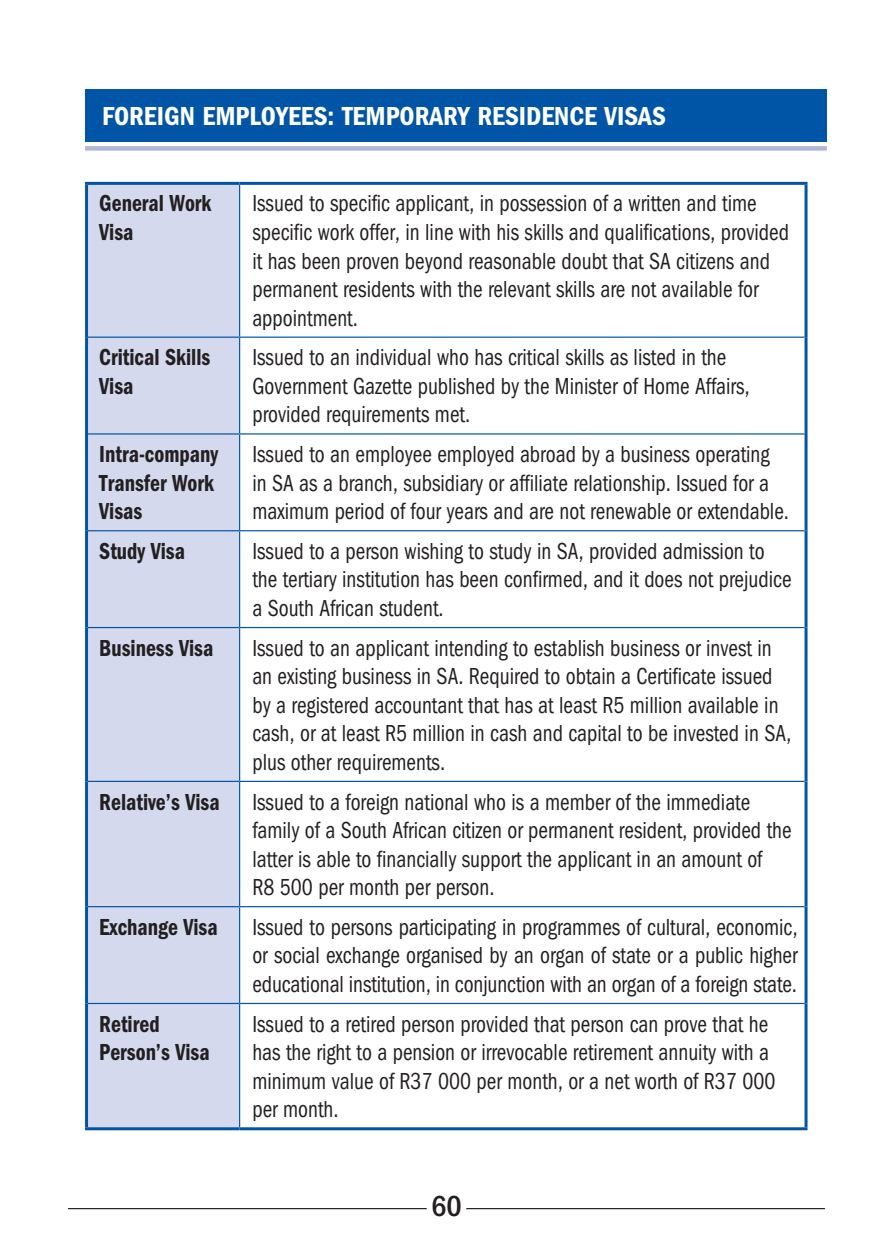
<style>
.page{position:relative;width:893px;height:1259px;background:#fff}
.page>*{position:absolute;margin:0;border:0;box-sizing:border-box;transform-origin:0 0}
.t1{font:500 condensed 30px "ITC Franklin Gothic Std";color:#231f20}
.t2{font:27px "ITC Franklin Gothic Std Dm Cd";color:#fff}
.t3{font:condensed 24px/28.5px "ITC Franklin Gothic Std";color:#231f20;scale:.9 1}
.t4{font:24px/28.5px "ITC Franklin Gothic Std Dm Cd";color:#231f20;scale:.9 1}
</style>
<div class="page">
<hr style="left:68px;top:1208px;width:359px;height:1px;background:#231f20">
<hr style="left:466px;top:1208px;width:359px;height:1px;background:#231f20">
<div style="left:85px;top:89px;width:742px;height:53px;background:#0155a7"></div>
<div style="left:85px;top:146px;width:742px;height:5px;background:#aeb8dc"></div>
<div style="left:88px;top:185px;width:151px;height:942px;background:#d4d9ed"></div>
<hr style="left:88px;top:781px;width:152px;height:1px;background:#0155a7">
<hr style="left:240px;top:781px;width:564px;height:1px;background:#0155a7">
<hr style="left:804px;top:185px;width:3px;height:152px;background:#0155a7">
<hr style="left:88px;top:336px;width:152px;height:2px;background:#0155a7">
<hr style="left:240px;top:336px;width:564px;height:2px;background:#0155a7">
<hr style="left:804px;top:337px;width:3px;height:97px;background:#0155a7">
<hr style="left:88px;top:433px;width:152px;height:1px;background:#0155a7">
<hr style="left:240px;top:433px;width:564px;height:1px;background:#0155a7">
<hr style="left:804px;top:434px;width:3px;height:97px;background:#0155a7">
<hr style="left:88px;top:530px;width:152px;height:1px;background:#0155a7">
<hr style="left:240px;top:530px;width:564px;height:1px;background:#0155a7">
<hr style="left:804px;top:531px;width:3px;height:96px;background:#0155a7">
<hr style="left:88px;top:627px;width:152px;height:1px;background:#0155a7">
<hr style="left:240px;top:627px;width:564px;height:1px;background:#0155a7">
<hr style="left:804px;top:627px;width:3px;height:154px;background:#0155a7">
<hr style="left:804px;top:781px;width:3px;height:125px;background:#0155a7">
<hr style="left:88px;top:906px;width:152px;height:1px;background:#0155a7">
<hr style="left:240px;top:906px;width:564px;height:1px;background:#0155a7">
<hr style="left:804px;top:906px;width:3px;height:97px;background:#0155a7">
<hr style="left:88px;top:1003px;width:152px;height:1px;background:#0155a7">
<hr style="left:240px;top:1003px;width:564px;height:1px;background:#0155a7">
<hr style="left:804px;top:1003px;width:3px;height:124px;background:#0155a7">
<hr style="left:240px;top:1127px;width:567px;height:3px;background:#0155a7">
<hr style="left:240px;top:182px;width:567px;height:3px;background:#0155a7">
<hr style="left:85px;top:182px;width:155px;height:3px;background:#0155a7">
<hr style="left:85px;top:185px;width:3px;height:152px;background:#0155a7">
<hr style="left:85px;top:337px;width:3px;height:97px;background:#0155a7">
<hr style="left:85px;top:434px;width:3px;height:97px;background:#0155a7">
<hr style="left:85px;top:531px;width:3px;height:96px;background:#0155a7">
<hr style="left:85px;top:627px;width:3px;height:154px;background:#0155a7">
<hr style="left:85px;top:781px;width:3px;height:125px;background:#0155a7">
<hr style="left:85px;top:906px;width:3px;height:97px;background:#0155a7">
<hr style="left:85px;top:1003px;width:3px;height:124px;background:#0155a7">
<hr style="left:85px;top:1127px;width:155px;height:3px;background:#0155a7">
<hr style="left:239px;top:185px;width:1px;height:151px;background:#0155a7">
<hr style="left:239px;top:338px;width:1px;height:95px;background:#0155a7">
<hr style="left:239px;top:434px;width:1px;height:96px;background:#0155a7">
<hr style="left:239px;top:531px;width:1px;height:96px;background:#0155a7">
<hr style="left:239px;top:628px;width:1px;height:153px;background:#0155a7">
<hr style="left:239px;top:782px;width:1px;height:124px;background:#0155a7">
<hr style="left:239px;top:907px;width:1px;height:96px;background:#0155a7">
<hr style="left:239px;top:1004px;width:1px;height:123px;background:#0155a7">
<p class="t2" style="left:102px;top:100px;width:565px">FOREIGN EMPLOYEES: TEMPORARY RESIDENCE VISAS</p>
<p class="t4" style="left:99px;top:189px;width:126px">General Work<br>Visa</p>
<p class="t3" style="left:252px;top:189px;width:598px">Issued to specific applicant, in possession of a written and time specific work offer, in line with his skills and qualifications, provided it has been proven beyond reasonable doubt that SA citizens and permanent residents with the relevant skills are not available for appointment.</p>
<p class="t4" style="left:99px;top:343px;width:125px">Critical Skills<br>Visa</p>
<p class="t3" style="left:252px;top:343px;width:554px">Issued to an individual who has critical skills as listed in the<br>Government Gazette published by the Minister of Home Affairs, provided requirements met.</p>
<p class="t4" style="left:99px;top:440px;width:134px">Intra-company<br>Transfer Work<br>Visas</p>
<p class="t3" style="left:252px;top:440px;width:598px">Issued to an employee employed abroad by a business operating in SA as a branch, subsidiary or affiliate relationship. Issued for a maximum period of four years and are not renewable or extendable.</p>
<p class="t4" style="left:99px;top:537px;width:97px">Study Visa</p>
<p class="t3" style="left:252px;top:537px;width:601px">Issued to a person wishing to study in SA, provided admission to the tertiary institution has been confirmed, and it does not prejudice a South African student.</p>
<p class="t4" style="left:99px;top:633px;width:128px">Business Visa</p>
<p class="t3" style="left:252px;top:634px;width:600px">Issued to an applicant intending to establish business or invest in an existing business in SA. Required to obtain a Certificate issued by a registered accountant that has at least R5 million available in cash, or at least R5 million in cash and capital to be invested in SA, plus other requirements.</p>
<p class="t4" style="left:99px;top:787px;width:135px">Relative’s Visa</p>
<p class="t3" style="left:252px;top:787px;width:601px">Issued to a foreign national who is a member of the immediate family of a South African citizen or permanent resident, provided the latter is able to financially support the applicant in an amount of<br>R8 500 per month per person.</p>
<p class="t4" style="left:99px;top:912px;width:133px">Exchange Visa</p>
<p class="t3" style="left:252px;top:913px;width:607px;text-align:justify">Issued to persons participating in programmes of cultural, economic, or social exchange organised by an organ of state or a public higher educational institution, in conjunction with an organ of a foreign state.</p>
<p class="t4" style="left:99px;top:1009px;width:124px">Retired<br>Person’s Visa</p>
<p class="t3" style="left:252px;top:1009px;width:583px">Issued to a retired person provided that person can prove that he has the right to a pension or irrevocable retirement annuity with a minimum value of R37 000 per month, or a net worth of R37 000 per month.</p>
<p class="t1" style="left:431px;top:1189px;width:32px">60</p>
</div>
